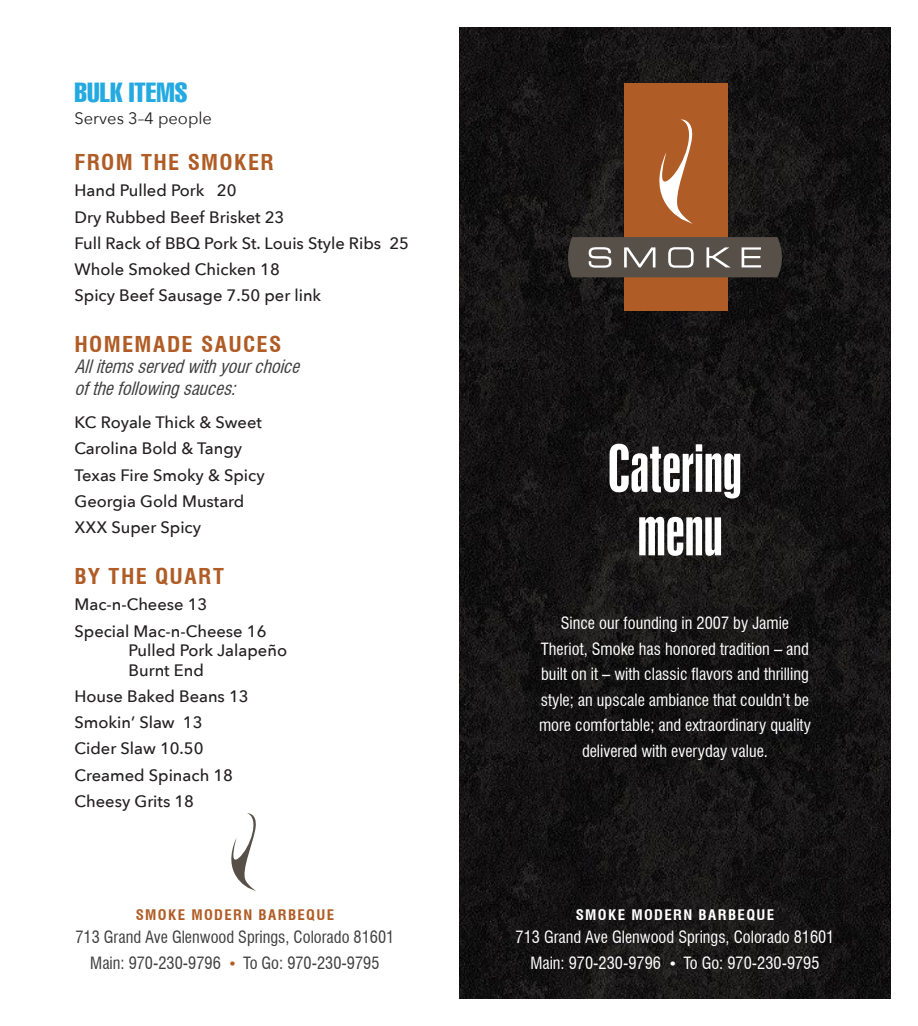
<style>
.page{position:relative;width:918px;height:1026px;background:#fff}
.page>*{position:absolute;margin:0;border:0;box-sizing:border-box;transform-origin:0 0}
.t1{font:60.75px "Swiss 924 BT Regular B";letter-spacing:-.01em;color:#fff}
.HA{font:extra-condensed 27px "Swiss 911 BT";color:#24aae1}
.Dessert-H2{font:700 condensed 21.3px "Swiss 721 BT";letter-spacing:.06em;color:#b05c26;scale:1.05 1}
.t2{font:italic condensed 18px/21.6px "Swiss 721 BT";color:#3e3e3f}
.Bar-body{font:500 16.5px/19.5px "Avenir Next";color:#231f20}
.Sides{font:condensed 16.5px/25.5px "Swiss 721 BT";color:#fff;text-align:center}
.Sides-2{font:condensed 16.5px "Swiss 721 BT";color:#3e3e3f}
.Bar-body-2{font:16.5px "Avenir Next";color:#231f20}
.t3{font:700 condensed 14.25px "Swiss 721 BT";letter-spacing:.09em;color:#b05c26;scale:1.05 1}
.t4{font:700 condensed 14.25px "Swiss 721 BT";letter-spacing:.09em;color:#fff;scale:1.05 1}
.s1{font-weight:700;font-size:14.25px;color:#b05c26}
.s2{font-weight:700;font-size:14.25px}
</style>
<div class="page">
<img style="left:459px;top:27px;width:432px;height:972px">
<div style="left:624px;top:83px;width:104px;height:227px;background:#b05c26"></div>
<svg style="left:563px;top:118px;width:225px;height:159px"></svg>
<svg style="left:231px;top:813px;width:25px;height:78px"></svg>
<p class="HA" style="left:75px;top:77px;width:114px">BULK ITEMS</p>
<p class="Bar-body-2" style="left:75px;top:104px;width:139px">Serves 3–4 people</p>
<p class="Dessert-H2" style="left:75px;top:150px;width:191px">FROM THE SMOKER</p>
<p class="Bar-body" style="left:75px;top:180px;width:163px">Hand Pulled Pork 20</p>
<p class="Bar-body" style="left:75px;top:207px;width:211px">Dry Rubbed Beef Brisket 23</p>
<p class="Bar-body" style="left:75px;top:233px;width:336px">Full Rack of BBQ Pork St. Louis Style Ribs 25</p>
<p class="Bar-body" style="left:75px;top:259px;width:207px">Whole Smoked Chicken 18</p>
<p class="Bar-body" style="left:75px;top:285px;width:248px">Spicy Beef Sausage 7.50 per link</p>
<p class="Dessert-H2" style="left:75px;top:332px;width:199px">HOMEMADE SAUCES</p>
<p class="t2" style="left:75px;top:356px;width:232px">Allitemsservedwithyourchoice ofthefollowingsauces:</p>
<p class="Bar-body" style="left:75px;top:412px;width:189px">KC Royale Thick &amp; Sweet</p>
<p class="Bar-body" style="left:75px;top:438px;width:169px">Carolina Bold &amp; Tangy</p>
<p class="Bar-body" style="left:75px;top:465px;width:192px">Texas Fire Smoky &amp; Spicy</p>
<p class="Bar-body" style="left:75px;top:491px;width:171px">Georgia Gold Mustard</p>
<p class="Bar-body" style="left:75px;top:517px;width:128px">XXX Super Spicy</p>
<p class="Dessert-H2" style="left:75px;top:564px;width:144px">BY THE QUART</p>
<p class="Bar-body" style="left:75px;top:594px;width:134px">Mac-n-Cheese 13</p>
<p class="Bar-body" style="left:129px;top:621px;width:160px;text-indent:-54px">Special Mac-n-Cheese 16<br>Pulled Pork Jalapeño<br>Burnt End</p>
<p class="Bar-body" style="left:75px;top:686px;width:176px">House Baked Beans 13</p>
<p class="Bar-body" style="left:75px;top:712px;width:130px">Smokin’ Slaw 13</p>
<p class="Bar-body" style="left:75px;top:738px;width:131px">Cider Slaw 10.50</p>
<p class="Bar-body" style="left:75px;top:765px;width:160px">Creamed Spinach 18</p>
<p class="Bar-body" style="left:75px;top:791px;width:121px">Cheesy Grits 18</p>
<h2 class="t3" style="left:136px;top:906px;width:190px">SMOKE MODERN BARBEQUE</h2>
<p class="Sides-2" style="left:75px;top:927px;width:320px">713 Grand Ave Glenwood Springs, Colorado 81601</p>
<p class="Sides-2" style="left:90px;top:953px;width:291px">Main: 970-230-9796 <span class="s1">•</span> To Go: 970-230-9795</p>
<p class="t1" style="left:608px;top:432px;width:136px">CATERING</p>
<p class="t1" style="left:637px;top:496px;width:87px">MENU</p>
<p class="Sides" style="left:539px;top:610px;width:273px">Since our founding in 2007 by Jamie Theriot, Smoke has honored tradition – and built on it – with classic flavors and thrilling style; an upscale ambiance that couldn’t be more comfortable; and extraordinary quality delivered with everyday value.</p>
<h2 class="t4" style="left:576px;top:906px;width:190px">SMOKE MODERN BARBEQUE</h2>
<p class="Sides" style="left:516px;top:924px;width:320px">713 Grand Ave Glenwood Springs, Colorado 81601</p>
<p class="Sides" style="left:530px;top:950px;width:291px">Main: 970-230-9796 <span class="s2">•</span> To Go: 970-230-9795</p>
</div>
